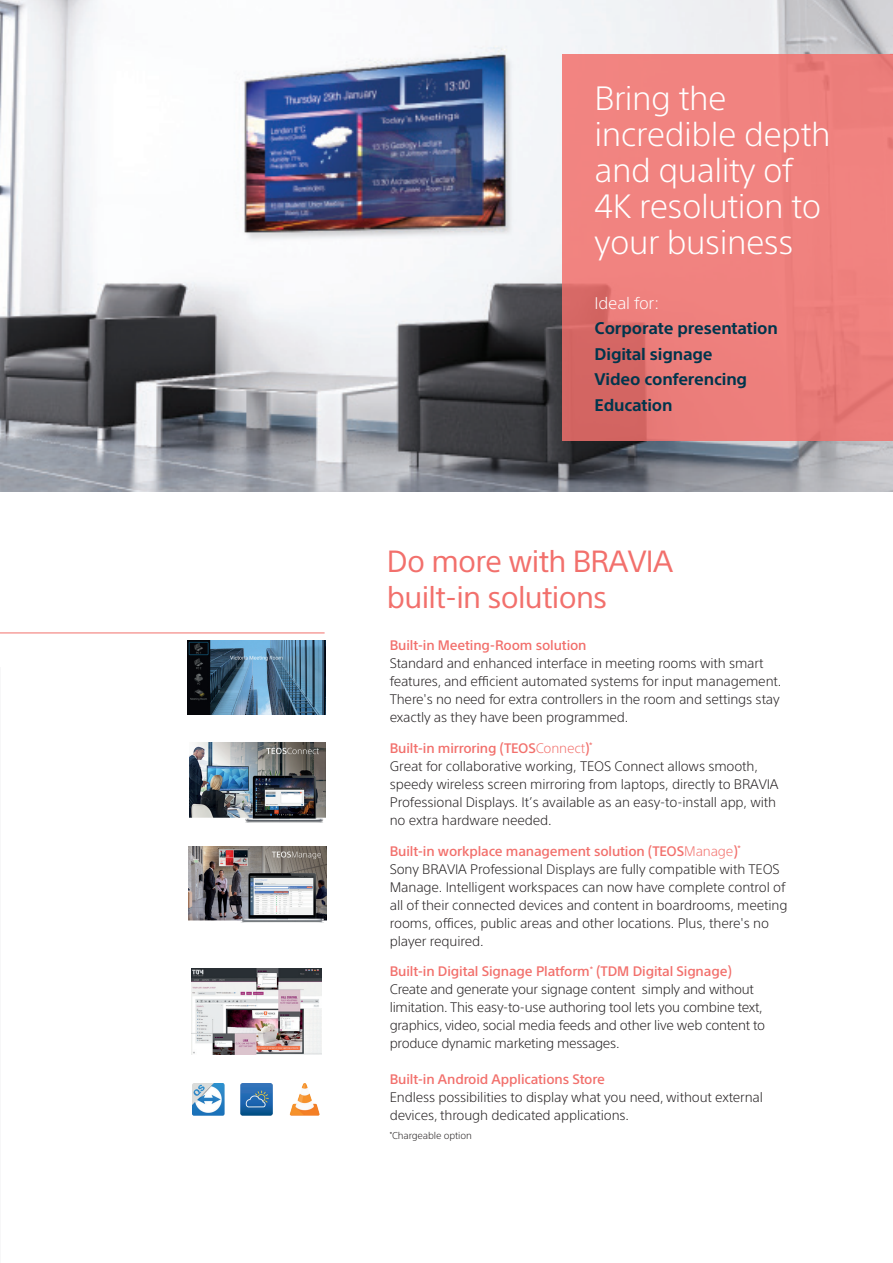
<style>
.page{position:relative;width:893px;height:1263px;background:#fff}
.page>*{position:absolute;margin:0;border:0;box-sizing:border-box;transform-origin:0 0}
.t1{font:300 33px/36px "SST Std";letter-spacing:-.015em;color:#fff}
.t2{font:30px/36px "SST Std";letter-spacing:-.025em;color:#f2706c}
.t3{font:700 16.5px/25.5px "SST Std";letter-spacing:-.01em;color:#00354c}
.t4{font:300 16.5px "SST Std";letter-spacing:-.01em;color:#fff}
.t5{font:300 13.5px/18px "SST Std";letter-spacing:-.01em;color:#231f20}
.t6{font:500 13.5px "SST Std";letter-spacing:-.01em;color:#f2706c}
.t7{font:300 9.75px "SST Std";letter-spacing:-.01em;color:#231f20}
.s1{font-weight:500;color:#f2706c}
.s2{color:#f2706c}
</style>
<div class="page">
<img style="left:0;top:0;width:893px;height:492px">
<hr style="left:0;top:668px;width:1px;height:595px;background:#939598">
<svg style="left:563px;top:54px;width:330px;height:386px;background:#ec7e7b"></svg>
<img style="left:191px;top:968px;width:130px;height:86px">
<img style="left:193px;top:1083px;width:127px;height:33px">
<hr style="left:0;top:632px;width:325px;height:1px;background:#f2706c">
<img style="left:189px;top:743px;width:136px;height:79px">
<img style="left:189px;top:846px;width:138px;height:76px">
<img style="left:188px;top:640px;width:137px;height:75px">
<h1 class="t1" style="left:595px;top:80px;width:237px">Bring the incredible depth and quality of<br>4K resolution to your business</h1>
<p class="t4" style="left:595px;top:293px;width:66px">Ideal for:</p>
<p class="t3" style="left:595px;top:315px;width:185px">Corporate presentation<br>Digital signage<br>Video conferencing<br>Education</p>
<h2 class="t2" style="left:387px;top:543px;width:288px">Do more with BRAVIA built-in solutions</h2>
<p class="t6" style="left:390px;top:637px;width:198px">Built-in Meeting-Room solution</p>
<p class="t5" style="left:390px;top:654px;width:393px">Standard and enhanced interface in meeting rooms with smart features, and efficient automated systems for input management.<br>There's no need for extra controllers in the room and settings stay exactly as they have been programmed.</p>
<p class="t5" style="left:390px;top:739px;width:390px"><span class="s1">Built-in mirroring (TEOS</span><span class="s2">Connect</span><span class="s1">)</span><sup>*<br></sup>Great for collaborative working, TEOS Connect allows smooth, speedy wireless screen mirroring from laptops, directly to BRAVIA Professional Displays. It’s available as an easy-to-install app, with no extra hardware needed.</p>
<p class="t5" style="left:390px;top:842px;width:399px"><span class="s1">Built-in workplace management solution (TEOS</span><span class="s2">Manage</span><span class="s1">)</span><sup>*<br></sup>Sony BRAVIA Professional Displays are fully compatible with TEOS Manage. Intelligent workspaces can now have complete control of all of their connected devices and content in boardrooms, meeting rooms, offices, public areas and other locations. Plus, there's no player required.</p>
<p class="t5" style="left:390px;top:962px;width:377px"><span class="s1">Built-in Digital Signage Platform</span><sup>*</sup> <span class="s1">(TDM Digital Signage)<br></span>Create and generate your signage content simply and without limitation. This easy-to-use authoring tool lets you combine text, graphics, video, social media feeds and other live web content to produce dynamic marketing messages.</p>
<p class="t6" style="left:390px;top:1071px;width:217px">Built-in Android Applications Store</p>
<p class="t5" style="left:390px;top:1088px;width:375px">Endless possibilities to display what you need, without external devices, through dedicated applications.</p>
<p class="t7" style="left:390px;top:1130px;width:84px"><sup>*</sup>Chargeable option</p>
</div>
